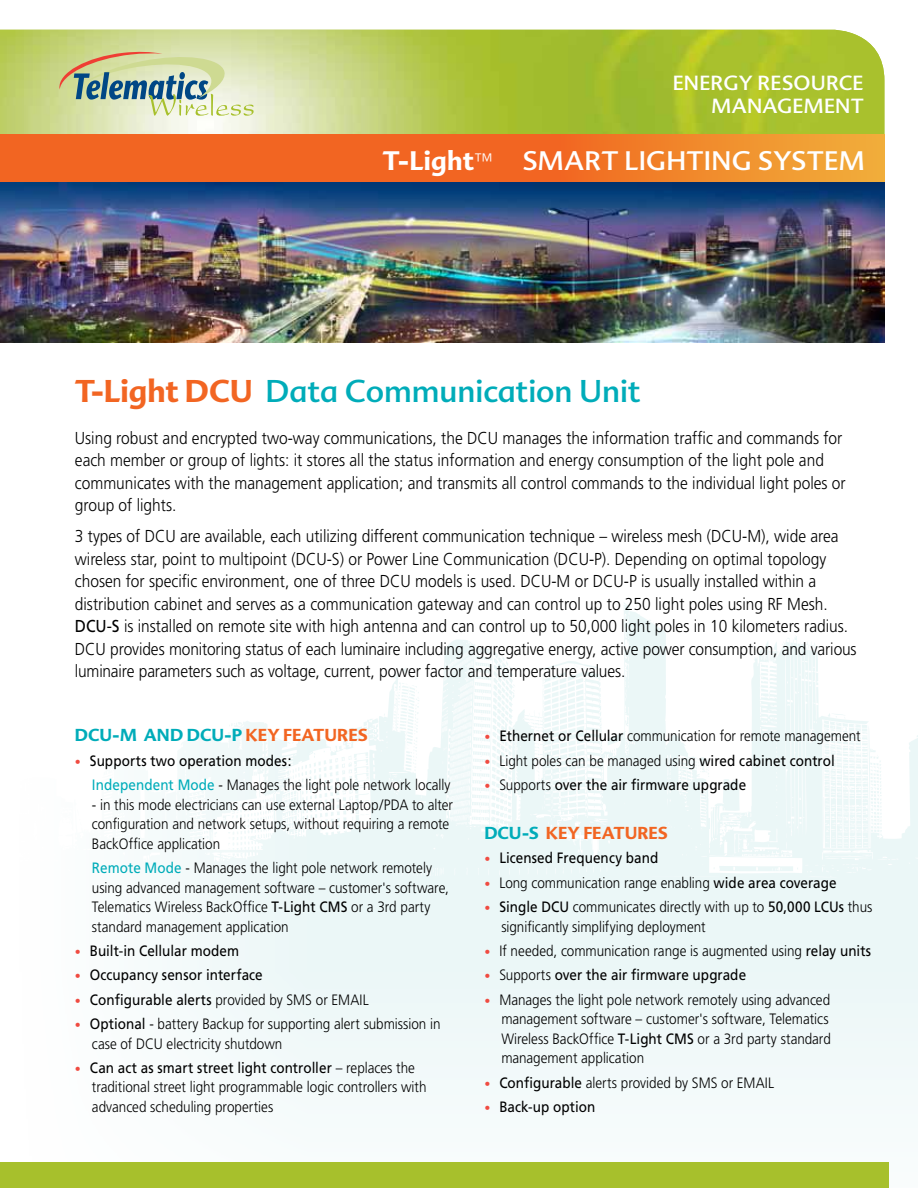
<style>
.page{position:relative;width:918px;height:1188px;background:#fff}
.page>*{position:absolute;margin:0;border:0;box-sizing:border-box;transform-origin:0 0}
.t1{font:30px "Advert";color:#00acb9}
.t2{font:25.5px "Advert";letter-spacing:.01em;color:#fff}
.t3{font:19.5px/22.5px "Advert";letter-spacing:.01em;color:#fff;text-align:right}
.t4{font:300 17.25px/22.5px "Frutiger";color:#000;scale:.9 1}
.t5{font:700 16.5px "Advert";letter-spacing:.005em;color:#00acb9}
.t6{font:700 16.5px "Advert";letter-spacing:.005em;color:#f26522}
.t7{font:300 15px/19.5px "Frutiger";color:#000;scale:.9 1}
.t8{font:15px "Frutiger";color:#000;scale:.9 1}
.s1{font-weight:700}
.s2{font-family:"Frutiger";font-weight:300;font-stretch:condensed;font-size:19.5px}
.s3{font-weight:700;color:#f26522}
.s4{font-weight:400}
.s5{color:#f26522}
.s6{font-weight:400;font-size:12px;color:#f04b41}
.s7{font-weight:400;color:#00acb9}
.s8{font-size:12px;color:#f04b41}
.s9{font-weight:300}
.s10{color:#00acb9}
</style>
<div class="page">
<img style="left:0;top:182px;width:884px;height:160px">
<svg style="left:167px;top:603px;width:751px;height:585px;fill:#f1f9f9"></svg>
<div style="left:0;top:1162px;width:888px;height:26px;background:#a7c02c"></div>
<img style="left:0;top:30px;width:884px;height:105px">
<svg style="left:58px;top:51px;width:196px;height:65px;background:#c0ccaa"></svg>
<svg style="left:0;top:135px;width:884px;height:47px;background:#f17326"></svg>
<h3 class="t3" style="left:673px;top:72px;width:192px">ENERGY RESOURCE<br>MANAGEMENT</h3>
<h2 class="t2" style="left:382px;top:145px;width:484px"><span class="s1">T-LIGHT</span><span class="s2">™</span> SMART LIGHTING SYSTEM</h2>
<h1 class="t1" style="left:75px;top:373px;width:567px"><span class="s3">T-LIGHT DCU</span> Data Communication Unit</h1>
<p class="t4" style="left:75px;top:426px;width:858px">Using robust and encrypted two-way communications, the DCU manages the information traffic and commands for each member or group of lights: it stores all the status information and energy consumption of the light pole and communicates with the management application; and transmits all control commands to the individual light poles or group of lights.</p>
<p class="t4" style="left:75px;top:525px;width:870px">3 types of DCU are available, each utilizing different communication technique – wireless mesh (DCU-M), wide area wireless star, point to multipoint (DCU-S) or Power Line Communication (DCU-P). Depending on optimal topology chosen for specific environment, one of three DCU models is used. DCU-M or DCU-P is usually installed within a distribution cabinet and serves as a communication gateway and can control up to 250 light poles using RF Mesh.<br><span class="s4">DCU-S</span> is installed on remote site with high antenna and can control up to 50,000 light poles in 10 kilometers radius.<br>DCU provides monitoring status of each luminaire including aggregative energy, active power consumption, and various luminaire parameters such as voltage, current, power factor and temperature values.</p>
<p class="t5" style="left:75px;top:725px;width:240px">DCU-M AND DCU-P <span class="s5">KEY FEATU</span></p>
<p class="t6" style="left:337px;top:725px;width:32px">RES</p>
<p class="t7" style="left:92px;top:748px;width:400px;line-height:24.3px;text-indent:-17px"><span class="s6">•</span> <span class="s4">Supports two operation modes:<br></span><span class="s7">Independent Mode</span> - Manages the light pole network locally</p>
<p class="t7" style="left:92px;top:795px;width:403px">- in this mode electricians can use external Laptop/PDA to alter configuration and network setups, without requiring a remote<br>BackOffice application</p>
<p class="t7" style="left:92px;top:858px;width:398px"><span class="s7">Remote Mode</span> - Manages the light pole network remotely using advanced management software – customer's software, Telematics Wireless BackOffice <span class="s4">T-Light CMS</span> or a 3rd party standard management application</p>
<p class="t8" style="left:75px;top:942px;width:184px"><span class="s8">•</span> Built-in Cellular modem</p>
<p class="t8" style="left:75px;top:966px;width:210px"><span class="s8">•</span> Occupancy sensor interface</p>
<p class="t7" style="left:75px;top:990px;width:328px"><span class="s6">•</span> <span class="s4">Configurable alerts</span> provided by SMS or EMAIL</p>
<p class="t7" style="left:92px;top:1014px;width:389px;text-indent:-17px"><span class="s6">•</span> <span class="s4">Optional</span> - battery Backup for supporting alert submission in case of DCU electricity shutdown</p>
<p class="t7" style="left:92px;top:1058px;width:373px;text-indent:-17px"><span class="s6">•</span> <span class="s4">Can act as smart street light controller</span> – replaces the traditional street light programmable logic controllers with advanced scheduling properties</p>
<p class="t7" style="left:484px;top:726px;width:420px"><span class="s6">•</span> <span class="s4">Ethernet or Cellular</span> communication for remote management</p>
<p class="t7" style="left:484px;top:751px;width:391px"><span class="s6">•</span> Light poles can be managed using <span class="s4">wired cabinet control</span></p>
<p class="t8" style="left:484px;top:776px;width:292px"><span class="s8">•</span> <span class="s9">Supports</span> over the air firmware upgrade</p>
<p class="t6" style="left:484px;top:822px;width:130px"><span class="s10">DCU-S</span> KEY FEATU</p>
<p class="t6" style="left:637px;top:822px;width:32px">RES</p>
<p class="t8" style="left:484px;top:849px;width:195px"><span class="s8">•</span> Licensed Frequency band</p>
<p class="t7" style="left:484px;top:873px;width:393px"><span class="s6">•</span> Long communication range enabling <span class="s4">wide area coverage</span></p>
<p class="t7" style="left:501px;top:897px;width:414px;text-indent:-17px"><span class="s6">•</span> <span class="s4">Single DCU</span> communicates directly with up to <span class="s4">50,000 LCUs</span> thus significantly simplifying deployment</p>
<p class="t7" style="left:484px;top:941px;width:431px"><span class="s6">•</span> If needed, communication range is augmented using <span class="s4">relay units</span></p>
<p class="t8" style="left:484px;top:966px;width:292px"><span class="s8">•</span> <span class="s9">Supports</span> over the air firmware upgrade</p>
<p class="t7" style="left:501px;top:990px;width:368px;text-indent:-17px"><span class="s6">•</span> Manages the light pole network remotely using advanced management software – customer's software, Telematics Wireless BackOffice <span class="s4">T-Light CMS</span> or a 3rd party standard management application</p>
<p class="t7" style="left:484px;top:1073px;width:324px"><span class="s6">•</span> <span class="s4">Configurable</span> alerts provided by SMS or EMAIL</p>
<p class="t8" style="left:484px;top:1098px;width:125px"><span class="s8">•</span> Back-up option</p>
</div>
